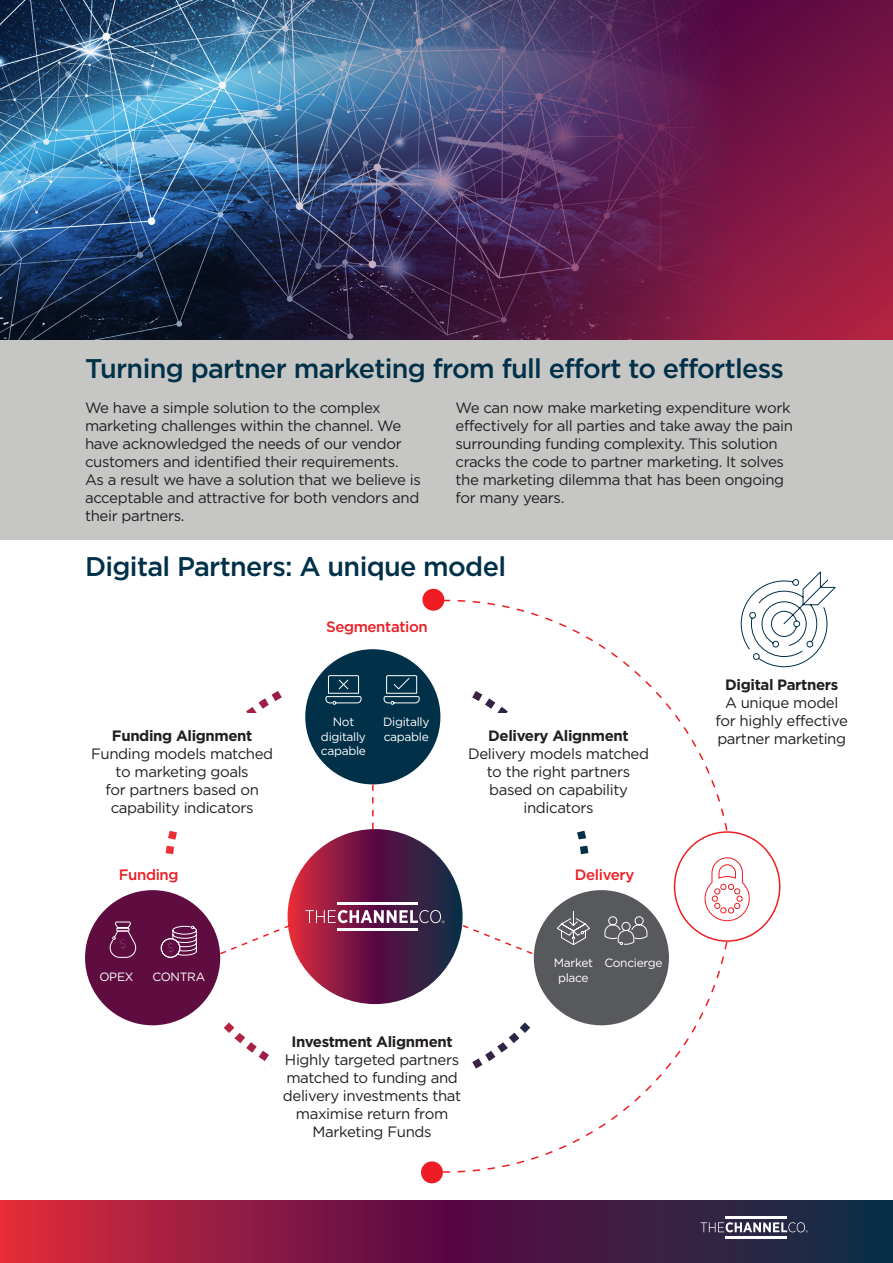
<style>
.page{position:relative;width:893px;height:1263px;background:#fff}
.page>*{position:absolute;margin:0;border:0;box-sizing:border-box;transform-origin:0 0}
.t1{font:500 27px "Gotham";letter-spacing:-.025em;color:#013049}
.t2{font:15px/18px "Gotham";letter-spacing:-.025em;color:#231f20;text-align:center}
.t3{font:700 15px "Gotham";letter-spacing:-.025em;color:#231f20}
.t4{font:500 15px "Gotham";letter-spacing:-.025em;color:#ee1d23}
.t5{font:12px/14.4px "Gotham";letter-spacing:-.025em;color:#fff;text-align:center}
</style>
<div class="page">
<div style="left:0;top:339px;width:893px;height:200px;background:#c6c7c5"></div>
<svg style="left:0;top:1201px;width:893px;height:62px;background:#691d42"></svg>
<hr style="left:726px;top:1236px;width:61px;height:2px;background:#fff">
<hr style="left:726px;top:1216px;width:61px;height:2px;background:#fff">
<svg style="left:701px;top:1222px;width:107px;height:11px"></svg>
<svg style="left:165px;top:691px;width:424px;height:378px"></svg>
<div style="left:84px;top:713px;width:196px;height:116px;background:#fff"></div>
<div style="left:466px;top:713px;width:185px;height:116px;background:#fff"></div>
<div style="left:272px;top:1025px;width:200px;height:121px;background:#fff"></div>
<div style="left:67px;top:857px;width:188px;height:188px;background:#fff;border-radius:50%"></div>
<div style="left:85px;top:890px;width:135px;height:135px;background:#5f0d40;border-radius:50%"></div>
<svg style="left:109px;top:921px;width:28px;height:37px"></svg>
<svg style="left:161px;top:938px;width:19px;height:20px"></svg>
<div style="left:161px;top:938px;width:19px;height:20px;border:1px solid #fff;border-radius:50%"></div>
<svg style="left:167px;top:925px;width:30px;height:31px"></svg>
<div style="left:507px;top:857px;width:188px;height:195px;background:#fff;border-radius:50%"></div>
<div style="left:534px;top:890px;width:135px;height:135px;background:#58595c;border-radius:50%"></div>
<svg style="left:557px;top:910px;width:33px;height:35px"></svg>
<svg style="left:604px;top:916px;width:44px;height:29px"></svg>
<div style="left:284px;top:608px;width:188px;height:188px;background:#fff;border-radius:50%"></div>
<div style="left:305px;top:649px;width:135px;height:135px;background:#013049;border-radius:50%"></div>
<svg style="left:325px;top:675px;width:37px;height:30px"></svg>
<svg style="left:383px;top:675px;width:37px;height:30px"></svg>
<svg style="left:372px;top:784px;width:2px;height:45px"></svg>
<svg style="left:219px;top:923px;width:73px;height:32px"></svg>
<svg style="left:461px;top:923px;width:73px;height:32px"></svg>
<div style="left:422px;top:589px;width:22px;height:22px;background:#ee1d23;border-radius:50%"></div>
<div style="left:421px;top:1161px;width:22px;height:22px;background:#ee1d23;border-radius:50%"></div>
<div style="left:674px;top:831px;width:106px;height:111px;border:2px solid #ee1d23;border-radius:50%"></div>
<svg style="left:704px;top:857px;width:45px;height:64px"></svg>
<svg style="left:740px;top:571px;width:96px;height:96px"></svg>
<img style="left:0;top:0;width:893px;height:339px">
<p class="t1" style="left:85px;top:353px;width:700px">Turning partner marketing from full effort to effortless</p>
<p class="t2" style="left:85px;top:398px;width:337px;text-align:left">We have a simple solution to the complex marketing challenges within the channel. We have acknowledged the needs of our vendor customers and identified their requirements.<br>As a result we have a solution that we believe is acceptable and attractive for both vendors and their partners.</p>
<p class="t2" style="left:455px;top:398px;width:339px;text-align:left">We can now make marketing expenditure work effectively for all parties and take away the pain surrounding funding complexity. This solution cracks the code to partner marketing. It solves the marketing dilemma that has been ongoing for many years.</p>
<p class="t1" style="left:85px;top:551px;width:423px">Digital Partners: A unique model</p>
<p class="t4" style="left:326px;top:618px;width:103px">Segmentation</p>
<p class="t3" style="left:112px;top:727px;width:142px">Funding Alignment</p>
<p class="t2" style="left:91px;top:744px;width:184px">Funding models matched to marketing goals<br>for partners based on capability indicators</p>
<p class="t4" style="left:119px;top:866px;width:61px">Funding</p>
<p class="t5" style="left:321px;top:715px;width:47px">Not digitally capable</p>
<p class="t5" style="left:383px;top:715px;width:48px;text-align:left">Digitally capable</p>
<p class="t3" style="left:488px;top:727px;width:142px">Delivery Alignment</p>
<p class="t2" style="left:468px;top:744px;width:182px">Delivery models matched to the right partners based on capability indicators</p>
<p class="t4" style="left:575px;top:866px;width:61px">Delivery</p>
<p class="t5" style="left:99px;top:969px;width:36px">OPEX</p>
<p class="t5" style="left:152px;top:969px;width:54px">CONTRA</p>
<p class="t3" style="left:291px;top:1033px;width:163px">Investment Alignment</p>
<p class="t2" style="left:283px;top:1050px;width:180px">Highly targeted partners matched to funding and delivery investments that maximise return from<br>Marketing Funds</p>
<p class="t5" style="left:554px;top:956px;width:41px">Market place</p>
<p class="t5" style="left:604px;top:956px;width:60px">Concierge</p>
<p class="t3" style="left:725px;top:676px;width:115px">Digital Partners</p>
<p class="t2" style="left:715px;top:693px;width:134px">A unique model for highly effective partner marketing</p>
</div>
